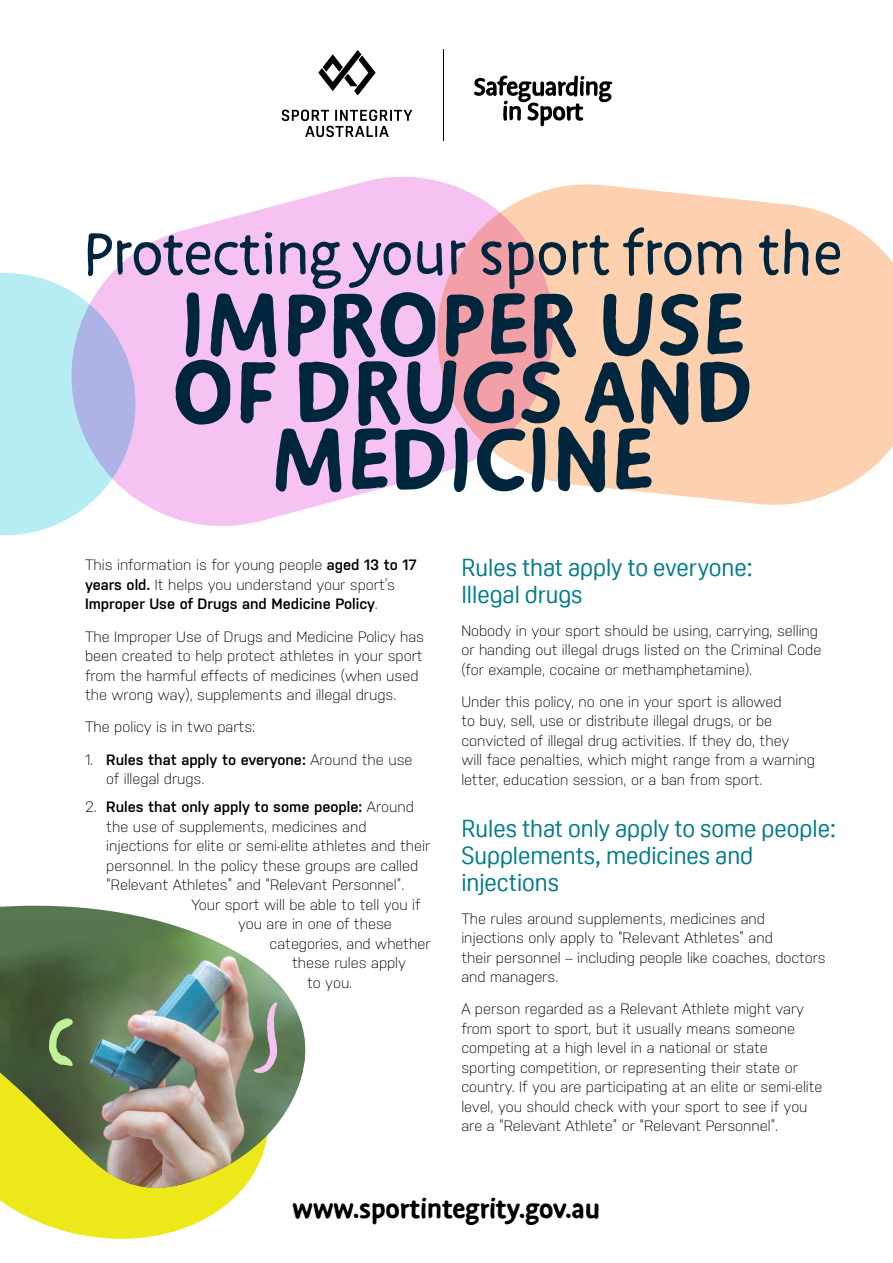
<style>
.page{position:relative;width:893px;height:1263px;background:#fff}
.page>*{position:absolute;margin:0;border:0;box-sizing:border-box;transform-origin:0 0}
.t1{font:700 99px "Duper";letter-spacing:.01em;color:#00263d}
.t2{font:67.5px "Duper";color:#00263e}
.t3{font:700 30px "Duper";color:#000}
.t4{font:24px/27px "Oscine";color:#007d8a}
.t5{font:300 15px/19.5px "Nudista";color:#000}
.t6{font:600 15px "Nudista";color:#000}
.s1{font-weight:600}
.s2{font-weight:300}
</style>
<div class="page">
<div style="left:0;top:273px;width:55px;height:262px;background:#b5edf2"></div>
<svg style="left:0;top:1193px;width:239px;height:46px;fill:#ece81a"></svg>
<svg style="left:0;top:905px;width:243px;height:288px"></svg>
<img style="left:0;top:922px;width:306px;height:267px">
<svg style="left:569px;top:184px;width:324px;height:321px;background:#fdd5b8"></svg>
<svg style="left:55px;top:176px;width:514px;height:350px;fill:#f5c2f2"></svg>
<svg style="left:49px;top:1018px;width:24px;height:48px"></svg>
<svg style="left:254px;top:1002px;width:24px;height:71px;background:#8c9388"></svg>
<svg style="left:282px;top:110px;width:130px;height:27px"></svg>
<hr style="left:443px;top:49px;width:1px;height:91px;background:#000">
<svg style="left:474px;top:76px;width:138px;height:50px"></svg>
<svg style="left:318px;top:50px;width:58px;height:45px"></svg>
<p class="t2" style="left:83px;top:217px;width:760px">Protecting your sport from the</p>
<p class="t1" style="left:181px;top:267px;width:565px">IMPROPER USE</p>
<p class="t1" style="left:172px;top:335px;width:582px">OF DRUGS AND</p>
<p class="t1" style="left:272px;top:402px;width:382px">MEDICINE</p>
<p class="t5" style="left:85px;top:555px;width:333px">This information is for young people <span class="s1">aged 13 to 17 years old.</span> It helps you understand your sport’s<br><span class="s1">Improper Use of Drugs and Medicine Policy</span>.</p>
<p class="t5" style="left:85px;top:626px;width:341px">The Improper Use of Drugs and Medicine Policy has been created to help protect athletes in your sport from the harmful effects of medicines (when used the wrong way), supplements and illegal drugs.</p>
<p class="t5" style="left:85px;top:717px;width:172px">The policy is in two parts:</p>
<p class="t5" style="left:106px;top:749px;width:308px;text-indent:-21px">1. <span class="s1">Rules that apply to everyone:</span> Around the use of illegal drugs.</p>
<p class="t6" style="left:85px;top:798px;width:330px"><span class="s2">2.</span> Rules that only apply to some people: <span class="s2">Around</span></p>
<p class="t5" style="left:106px;top:816px;width:262px">the use of supplements, medicines and</p>
<p class="t5" style="left:106px;top:836px;width:325px">injections for elite or semi-elite athletes and their</p>
<p class="t5" style="left:106px;top:855px;width:313px">personnel. In the policy these groups are called</p>
<p class="t5" style="left:106px;top:875px;width:300px">“Relevant Athletes” and “Relevant Personnel”.</p>
<p class="t5" style="left:192px;top:894px;width:230px">Your sport will be able to tell you if</p>
<p class="t5" style="left:238px;top:914px;width:155px">you are in one of these</p>
<p class="t5" style="left:270px;top:933px;width:162px">categories, and whether</p>
<p class="t5" style="left:292px;top:953px;width:116px">these rules apply</p>
<p class="t5" style="left:307px;top:972px;width:47px">to you.</p>
<p class="t4" style="left:461px;top:554px;width:293px">Rules that apply to everyone:<br>Illegal drugs</p>
<p class="t5" style="left:461px;top:620px;width:361px">Nobody in your sport should be using, carrying, selling or handing out illegal drugs listed on the Criminal Code (for example, cocaine or methamphetamine).</p>
<p class="t5" style="left:461px;top:692px;width:355px">Under this policy, no one in your sport is allowed<br>to buy, sell, use or distribute illegal drugs, or be convicted of illegal drug activities. If they do, they<br>will face penalties, which might range from a warning letter, education session, or a ban from sport.</p>
<p class="t4" style="left:461px;top:815px;width:376px">Rules that only apply to some people:<br>Supplements, medicines and injections</p>
<p class="t5" style="left:461px;top:908px;width:366px">The rules around supplements, medicines and injections only apply to “Relevant Athletes” and<br>their personnel – including people like coaches, doctors and managers.</p>
<p class="t5" style="left:461px;top:999px;width:363px">A person regarded as a Relevant Athlete might vary from sport to sport, but it usually means someone competing at a high level in a national or state sporting competition, or representing their state or country. If you are participating at an elite or semi-elite level, you should check with your sport to see if you are a “Relevant Athlete” or “Relevant Personnel”.</p>
<p class="t3" style="left:293px;top:1191px;width:309px">www .sportintegrity .gov .au</p>
</div>
